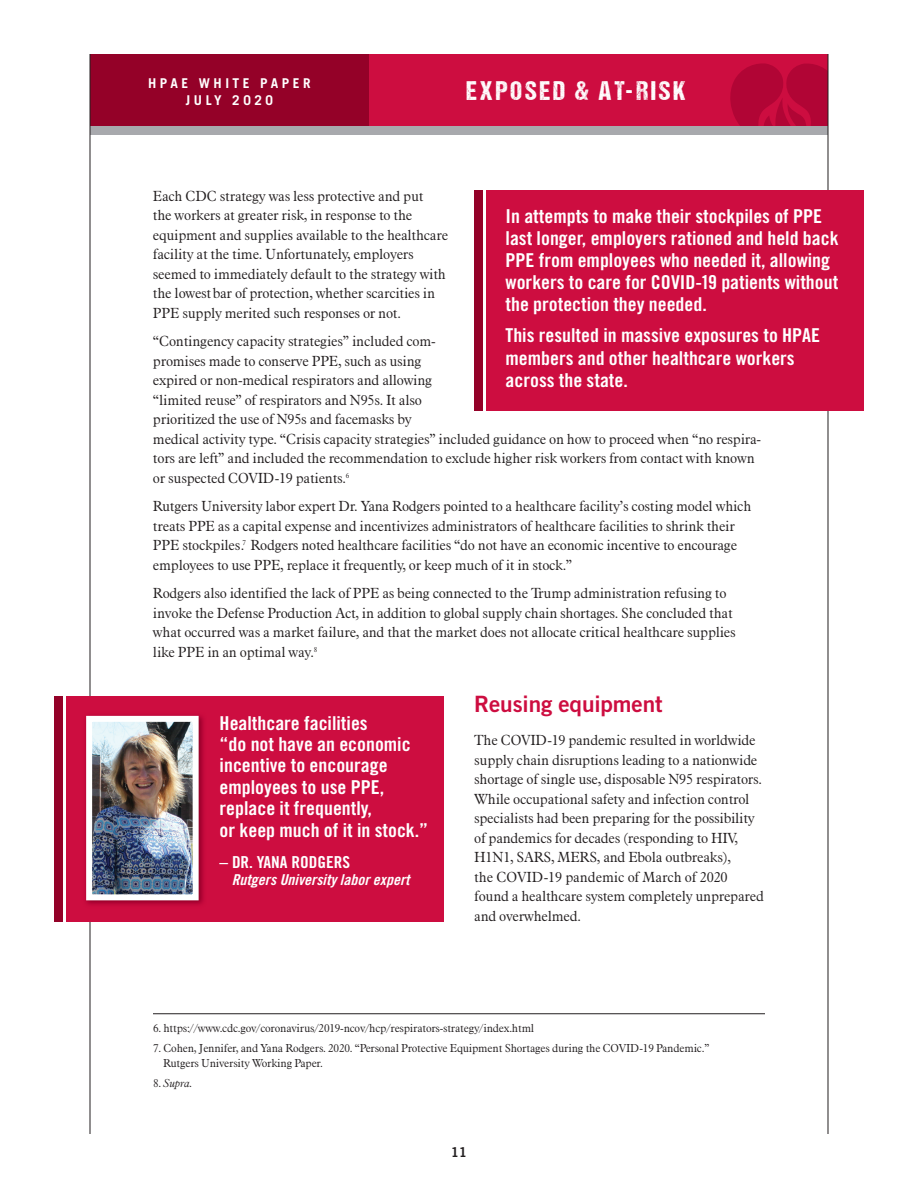
<style>
.page{position:relative;width:918px;height:1188px;background:#fff}
.page>*{position:absolute;margin:0;border:0;box-sizing:border-box;transform-origin:0 0}
.t1{font:27px "DCC Ash";letter-spacing:.11em;color:#fff}
.t2{font:22.5px "Trade Gothic Bold Two";letter-spacing:-.005em;color:#cd0d40}
.t3{font:19.2px/22.2px "Trade Gothic Bold Cond Twenty";color:#fff;scale:1.05 1}
.t4{font:16.5px "Trade Gothic Bold Cond Twenty";color:#fff;scale:1.05 1}
.t5{font:15px "Trade Gothic Bold Cond Twenty Obl";color:#fff;scale:1.05 1}
.t6{font:300 14.25px/19.5px "Aldine 721 BT";letter-spacing:-.02em;color:#231f20}
.t7{font:700 13.5px/17.1px "Trade Gothic";letter-spacing:.26em;color:#fff;text-align:center}
.t8{font:13.5px "Trade Gothic Bold Two";color:#231f20}
.t9{font:300 11.25px/14.2px "Aldine 721 BT";letter-spacing:-.02em;color:#231f20}
.t10{font:italic 300 11.25px "Aldine 721 BT";letter-spacing:-.02em;color:#231f20}
.s1{font-style:normal}
</style>
<div class="page">
<div style="left:90px;top:54px;width:738px;height:76px;background:#cd0d40"></div>
<svg style="left:730px;top:63px;width:98px;height:63px"></svg>
<div style="left:90px;top:54px;width:279px;height:76px;background:#940128"></div>
<div style="left:90px;top:126px;width:738px;height:9px;background:#a8a9ad"></div>
<hr style="left:828px;top:54px;width:1px;height:1080px;background:#231f20">
<hr style="left:90px;top:54px;width:1px;height:1080px;background:#231f20">
<div style="left:486px;top:190px;width:378px;height:221px;background:#cd0d40"></div>
<div style="left:474px;top:190px;width:9px;height:221px;background:#940128"></div>
<div style="left:66px;top:696px;width:378px;height:226px;background:#cd0d40"></div>
<div style="left:54px;top:696px;width:9px;height:226px;background:#940128"></div>
<img style="left:85px;top:715px;width:119px;height:190px">
<img style="left:93px;top:723px;width:99px;height:170px">
<div style="left:86px;top:716px;width:113px;height:184px;border:6px solid #fff"></div>
<hr style="left:153px;top:1013px;width:612px;height:1px;background:#231f20">
<p class="t7" style="left:148px;top:75px;width:164px">HPAE WHITE PAPER<br>JULY 2020</p>
<h1 class="t1" style="left:467px;top:81px;width:221px">EXPOSED &amp; AT-RISK</h1>
<p class="t6" style="left:153px;top:187px;width:297px">Each CDC strategy was less protective and put<br>the workers at greater risk, in response to the equipment and supplies available to the healthcare facility at the time. Unfortunately, employers seemed to immediately default to the strategy with the lowestbar of protection, whether scarcities in PPE supply merited such responses or not.</p>
<p class="t6" style="left:153px;top:333px;width:610px">“Contingency capacity strategies” included com-<br>promises made to conserve PPE, such as using<br>expired or non-medical respirators and allowing<br>“limited reuse” of respirators and N95s. It also<br>prioritized the use of N95s and facemasks by<br>medical activity type. “Crisis capacity strategies” included guidance on how to proceed when “no respira&shy;tors are left” and included the recommendation to exclude higher risk workers from contact with known or suspected COVID-19 patients.<sup>6</sup></p>
<p class="t6" style="left:153px;top:498px;width:600px">Rutgers University labor expert Dr. Yana Rodgers pointed to a healthcare facility’s costing model which treats PPE as a capital expense and incentivizes administrators of healthcare facilities to shrink their PPE stockpiles.<sup>7</sup> Rodgers noted healthcare facilities “do not have an economic incentive to encourage employees to use PPE, replace it frequently, or keep much of it in stock.”</p>
<p class="t6" style="left:153px;top:585px;width:584px">Rodgers also identified the lack of PPE as being connected to the Trump administration refusing to invoke the Defense Production Act, in addition to global supply chain shortages. She concluded that what occurred was a market failure, and that the market does not allocate critical healthcare supplies like PPE in an optimal way.<sup>8</sup></p>
<h2 class="t2" style="left:474px;top:696px;width:190px">Reusing equipment</h2>
<p class="t6" style="left:474px;top:732px;width:291px">The COVID-19 pandemic resulted in worldwide supply chain disruptions leading to a nationwide shortage of single use, disposable N95 respirators.<br>While occupational safety and infection control specialists had been preparing for the possibility of pandemics for decades (responding to HIV, H1N1, SARS, MERS, and Ebola outbreaks),<br>the COVID-19 pandemic of March of 2020 found a healthcare system completely unprepared and overwhelmed.</p>
<h3 class="t3" style="left:506px;top:206px;width:319px">In attempts to make their stockpiles of PPE last longer, employers rationed and held back PPE from employees who needed it, allowing workers to care for COVID-19 patients without the protection they needed.</h3>
<h3 class="t3" style="left:506px;top:326px;width:301px">This resulted in massive exposures to HPAE members and other healthcare workers across the state.</h3>
<h3 class="t3" style="left:220px;top:714px;width:200px;line-height:21.3px">Healthcare facilities<br>“do not have an economic incentive to encourage employees to use PPE, replace it frequently,<br>or keep much of it in stock.”</h3>
<p class="t4" style="left:220px;top:856px;width:126px">– DR. YANA RODGERS</p>
<p class="t5" style="left:232px;top:874px;width:171px">Rutgers University labor expert</p>
<p class="t9" style="left:153px;top:1022px;width:383px">6. https://www.cdc.gov/coronavirus/2019-ncov/hcp/respirators-strategy/index.html</p>
<p class="t9" style="left:163px;top:1042px;width:548px;text-indent:-10px">7. Cohen, Jennifer, and Yana Rodgers. 2020. “Personal Protective Equipment Shortages during the COVID-19 Pandemic.”<br>Rutgers University Working Paper.</p>
<p class="t10" style="left:153px;top:1079px;width:41px"><span class="s1">8.</span> Supra.</p>
<p class="t8" style="left:451px;top:1147px;width:18px">11</p>
</div>
